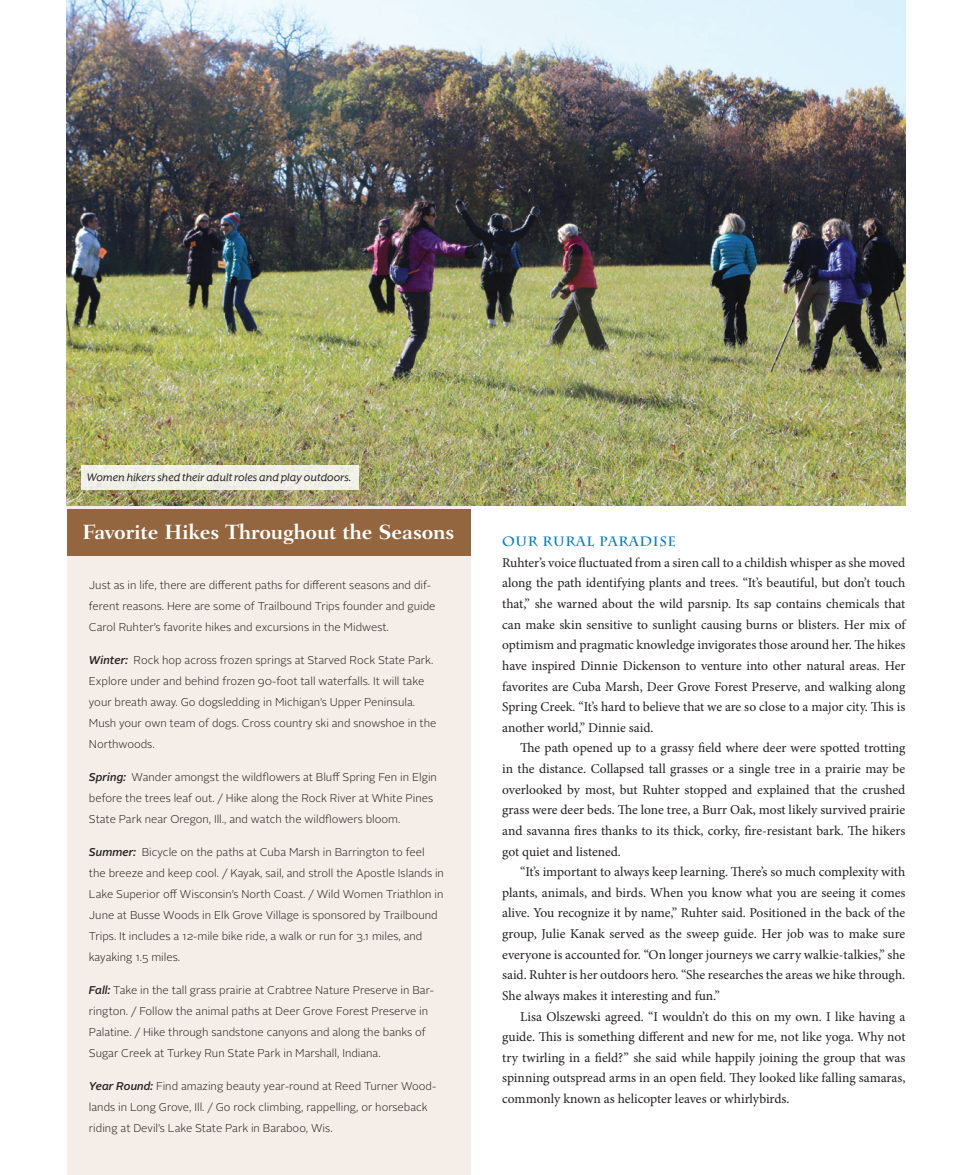
<style>
.page{position:relative;width:972px;height:1175px;background:#fff}
.page>*{position:absolute;margin:0;border:0;box-sizing:border-box;transform-origin:0 0}
.t1{font:700 21px "Fairfield LT Std";letter-spacing:-.01em;color:#fff}
.t2{font:13.5px/20.5px "Minion Pro";letter-spacing:-.005em;color:#231f20;text-align:justify}
.t3{font:700 13.5px "Charlemagne Std";letter-spacing:.05em;color:#007cc3}
.t4{font:12.75px "Mr Eaves XL San Alt RI";color:#231f20}
.t5{font:300 11.25px/21px "Alright Sans";color:#231f20}
.s1{font-weight:500;font-style:italic}
</style>
<div class="page">
<div style="left:67px;top:504px;width:403px;height:670px;background:#f5eee8"></div>
<img style="left:67px;top:0;width:838px;height:505px">
<div style="left:67px;top:509px;width:403px;height:47px;background:#93663f"></div>
<div style="left:82px;top:465px;width:277px;height:25px;background:#f0f0e6"></div>
<p class="t4" style="left:87px;top:470px;width:266px">Women hikers shed their adult roles and play outdoors.</p>
<h1 class="t1" style="left:83px;top:520px;width:373px">Favorite Hikes Throughout the Seasons</h1>
<p class="t5" style="left:89px;top:575px;width:348px">Just as in life, there are different paths for different seasons and dif&shy;ferent reasons. Here are some of Trailbound Trips founder and guide<br>Carol Ruhter’s favorite hikes and excursions in the Midwest.</p>
<p class="t5" style="left:89px;top:650px;width:349px"><span class="s1">Winter:</span> Rock hop across frozen springs at Starved Rock State Park.<br>Explore under and behind frozen 90-foot tall waterfalls. It will take your breath away. Go dogsledding in Michigan’s Upper Peninsula.<br>Mush your own team of dogs. Cross country ski and snowshoe in the Northwoods.</p>
<p class="t5" style="left:89px;top:767px;width:350px"><span class="s1">Spring:</span> Wander amongst the wildflowers at Bluff Spring Fen in Elgin before the trees leaf out. / Hike along the Rock River at White Pines<br>State Park near Oregon, Ill., and watch the wildflowers bloom.</p>
<p class="t5" style="left:89px;top:841px;width:357px"><span class="s1">Summer:</span> Bicycle on the paths at Cuba Marsh in Barrington to feel the breeze and keep cool. / Kayak, sail, and stroll the Apostle Islands in Lake Superior off Wisconsin’s North Coast. / Wild Women Triathlon in June at Busse Woods in Elk Grove Village is sponsored by Trailbound Trips. It includes a 12-mile bike ride, a walk or run for 3.1 miles, and kayaking 1.5 miles.</p>
<p class="t5" style="left:89px;top:979px;width:346px"><span class="s1">Fall:</span> Take in the tall grass prairie at Crabtree Nature Preserve in Bar&shy;rington. / Follow the animal paths at Deer Grove Forest Preserve in Palatine. / Hike through sandstone canyons and along the banks of Sugar Creek at Turkey Run State Park in Marshall, Indiana.</p>
<p class="t5" style="left:89px;top:1075px;width:349px"><span class="s1">Year Round:</span> Find amazing beauty year-round at Reed Turner Wood&shy;lands in Long Grove, Ill. / Go rock climbing, rappelling, or horseback riding at Devil’s Lake State Park in Baraboo, Wis.</p>
<p class="t3" style="left:502px;top:533px;width:175px">OUR RURAL PARADISE</p>
<p class="t2" style="left:502px;top:552px;width:405px">Ruhter’s voice fluctuated from a siren call to a childish whisper as she moved along the path identifying plants and trees. “It’s beautiful, but don’t touch that,” she warned about the wild parsnip. Its sap contains chemicals that can make skin sensitive to sunlight causing burns or blisters. Her mix of optimism and pragmatic knowledge invigorates those around her. The hikes have inspired Dinnie Dickenson to venture into other natural areas. Her favorites are Cuba Marsh, Deer Grove Forest Preserve, and walking along Spring Creek. “It’s hard to believe that we are so close to a major city. This is another world,” Dinnie said.</p>
<p class="t2" style="left:502px;top:738px;width:405px;text-indent:18px">The path opened up to a grassy field where deer were spotted trotting in the distance. Collapsed tall grasses or a single tree in a prairie may be overlooked by most, but Ruhter stopped and explained that the crushed grass were deer beds. The lone tree, a Burr Oak, most likely survived prairie and savanna fires thanks to its thick, corky, fire-resistant bark. The hikers got quiet and listened.</p>
<p class="t2" style="left:502px;top:861px;width:405px;text-indent:18px">“It’s important to always keep learning. There’s so much complexity with plants, animals, and birds. When you know what you are seeing it comes alive. You recognize it by name,” Ruhter said. Positioned in the back of the group, Julie Kanak served as the sweep guide. Her job was to make sure everyone is accounted for. “On longer journeys we carry walkie-talkies,” she said. Ruhter is her outdoors hero. “She researches the areas we hike through.<br>She always makes it interesting and fun.”</p>
<p class="t2" style="left:502px;top:1006px;width:405px;text-indent:18px">Lisa Olszewski agreed. “I wouldn’t do this on my own. I like having a guide. This is something different and new for me, not like yoga. Why not try twirling in a field?” she said while happily joining the group that was spinning outspread arms in an open field. They looked like falling samaras, commonly known as helicopter leaves or whirlybirds.</p>
</div>
